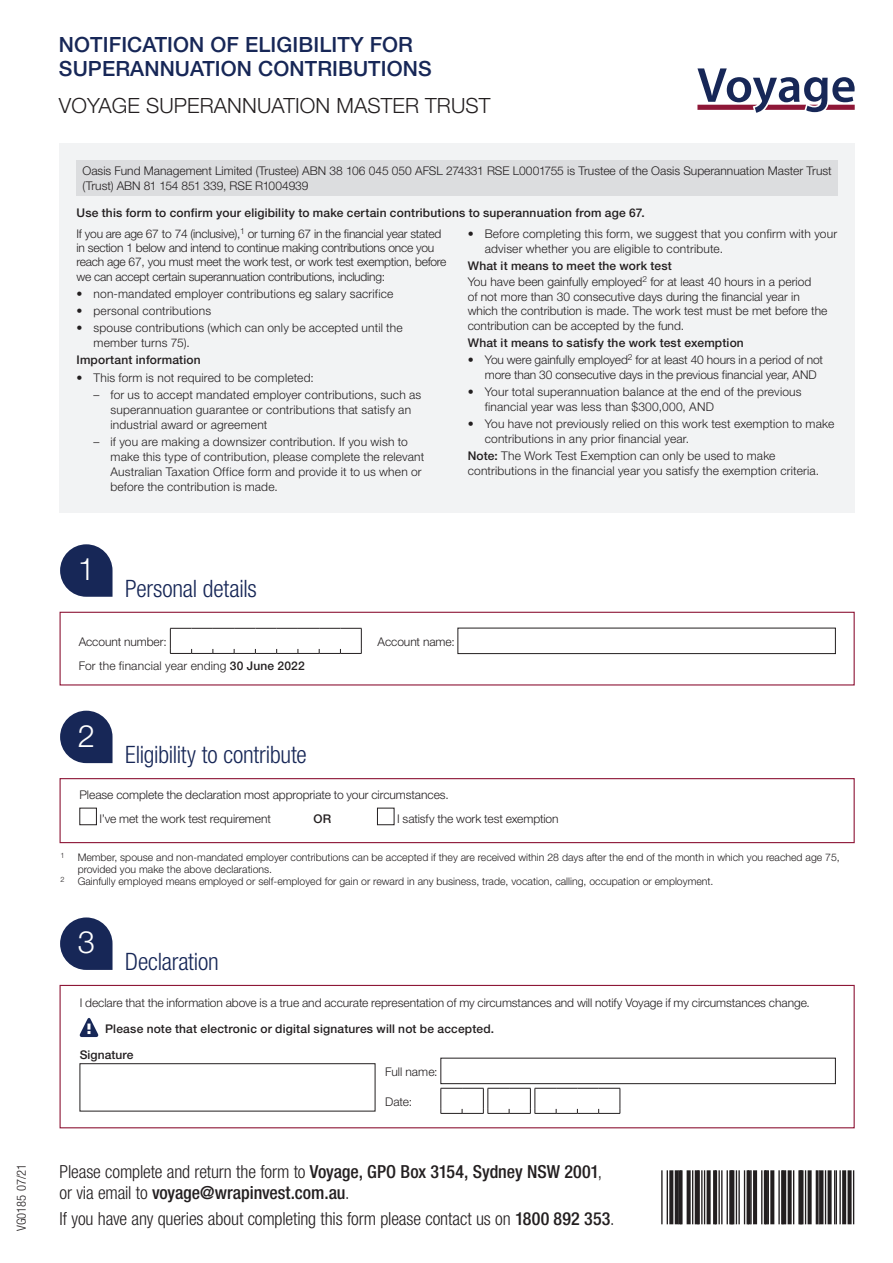
<style>
.page{position:relative;width:893px;height:1263px;background:#fff}
.page>*{position:absolute;margin:0;border:0;box-sizing:border-box;transform-origin:0 0}
.t1{font:300 30.9px "Helvetica Neue LT Std";color:#fff}
.t2{font:300 condensed 24px "Helvetica Neue LT Std";letter-spacing:-.01em;color:#172757}
.t3{font:500 21px/24px "Helvetica Neue LT Std";letter-spacing:.005em;color:#172757}
.t4{font:300 21px "Helvetica Neue LT Std";letter-spacing:.005em;color:#231f20}
.t5{font:500 condensed 18px/21px "Helvetica Neue LT Std";letter-spacing:-.005em;color:#231f20}
.t6{font:300 condensed 18px "Helvetica Neue LT Std";letter-spacing:-.01em;color:#231f20}
.t7{font:300 condensed 12.6px "Helvetica Neue LT Std";color:#231f20}
.t8{font:300 12px/15px "Helvetica Neue LT Std";color:#231f20}
.t9{font:300 12px/14.4px "Helvetica Neue LT Std";letter-spacing:-.02em;color:#231f20}
.t10{font:500 12px/25.8px "Helvetica Neue LT Std";letter-spacing:.015em;color:#231f20}
.t11{font:300 10.5px "Helvetica Neue LT Std";color:#231f20}
.s1{font-weight:500}
.s2{font-weight:300}
</style>
<div class="page">
<div style="left:60px;top:143px;width:795px;height:369px;background:#f2f3f4"></div>
<div style="left:77px;top:160px;width:761px;height:36px;background:#dcdddf"></div>
<div style="left:60px;top:612px;width:795px;height:73px;border:1px solid #8e1737"></div>
<div style="left:60px;top:778px;width:795px;height:65px;border:1px solid #8e1737"></div>
<div style="left:60px;top:985px;width:795px;height:143px;border:1px solid #8e1737"></div>
<svg style="left:170px;top:628px;width:192px;height:26px"></svg>
<div style="left:458px;top:628px;width:378px;height:26px;border:1px solid #231f20"></div>
<svg style="left:60px;top:544px;width:53px;height:53px"></svg>
<svg style="left:60px;top:711px;width:53px;height:52px;background:#3d4a72"></svg>
<svg style="left:60px;top:917px;width:53px;height:53px"></svg>
<div style="left:80px;top:808px;width:17px;height:17px;border:1px solid #231f20"></div>
<div style="left:377px;top:808px;width:17px;height:17px;border:1px solid #231f20"></div>
<svg style="left:79px;top:1018px;width:20px;height:19px"></svg>
<div style="left:80px;top:1063px;width:295px;height:48px;border:1px solid #231f20"></div>
<div style="left:441px;top:1058px;width:395px;height:26px;border:1px solid #231f20"></div>
<svg style="left:441px;top:1088px;width:180px;height:26px"></svg>
<svg style="left:697px;top:68px;width:158px;height:45px"></svg>
<p class="t7" style="left:14px;top:1231px;width:69px;rotate:-90deg">VG0185 07/21</p>
<h3 class="t3" style="left:59px;top:32px;width:374px">NOTIFICATION OF ELIGIBILITY FOR<br>SUPERANNUATION CONTRIBUTIONS</h3>
<h3 class="t4" style="left:59px;top:92px;width:433px">VOYAGE SUPERANNUATION MASTER TRUST</h3>
<p class="t8" style="left:83px;top:163px;width:751px">Oasis Fund Management Limited (Trustee) ABN 38 106 045 050 AFSL 274331 RSE L0001755 is Trustee of the Oasis Superannuation Master Trust (Trust) ABN 81 154 851 339, RSE R1004939</p>
<p class="t10" style="left:77px;top:200px;width:570px">Use this form to confirm your eligibility to make certain contributions to superannuation from age 67.</p>
<p class="t9" style="left:77px;top:226px;width:371px">If you are age 67 to 74 (inclusive),<sup>1</sup> or turning 67 in the financial year stated in section 1 below and intend to continue making contributions once you reach age 67, you must meet the work test, or work test exemption, before we can accept certain superannuation contributions, including:</p>
<p class="t8" style="left:77px;top:286px;width:318px">• non-mandated employer contributions eg salary sacrifice</p>
<p class="t8" style="left:77px;top:303px;width:136px">• personal contributions</p>
<p class="t8" style="left:94px;top:320px;width:311px;text-indent:-17px">• spouse contributions (which can only be accepted until the member turns 75).</p>
<p class="t10" style="left:77px;top:347px;width:126px">Important information</p>
<p class="t8" style="left:77px;top:369px;width:239px">• This form is not required to be completed:</p>
<p class="t8" style="left:111px;top:387px;width:312px;text-indent:-17px">– for us to accept mandated employer contributions, such as superannuation guarantee or contributions that satisfy an industrial award or agreement</p>
<p class="t8" style="left:111px;top:434px;width:315px;text-indent:-17px">– if you are making a downsizer contribution. If you wish to make this type of contribution, please complete the relevant Australian Taxation Office form and provide it to us when or before the contribution is made.</p>
<p class="t8" style="left:485px;top:226px;width:354px;text-indent:-17px">• Before completing this form, we suggest that you confirm with your adviser whether you are eligible to contribute.</p>
<p class="t8" style="left:468px;top:257px;width:345px;line-height:16.5px"><span class="s1">What it means to meet the work test<br></span>You have been gainfully employed<sup>2</sup> for at least 40 hours in a period</p>
<p class="t8" style="left:468px;top:289px;width:361px;line-height:14.4px">of not more than 30 consecutive days during the financial year in which the contribution is made. The work test must be met before the contribution can be accepted by the fund.</p>
<p class="t10" style="left:468px;top:329px;width:278px">What it means to satisfy the work test exemption</p>
<p class="t8" style="left:485px;top:352px;width:340px;text-indent:-17px">• You were gainfully employed<sup>2</sup> for at least 40 hours in a period of not more than 30 consecutive days in the previous financial year, AND</p>
<p class="t8" style="left:485px;top:384px;width:318px;text-indent:-17px">• Your total superannuation balance at the end of the previous financial year was less than $300,000, AND</p>
<p class="t8" style="left:485px;top:416px;width:351px;text-indent:-17px">• You have not previously relied on this work test exemption to make contributions in any prior financial year.</p>
<p class="t8" style="left:468px;top:448px;width:353px"><span class="s1">Note:</span> The Work Test Exemption can only be used to make contributions in the financial year you satisfy the exemption criteria.</p>
<h1 class="t1" style="left:78px;top:550px;width:19px">1</h1>
<h2 class="t2" style="left:125px;top:574px;width:133px">Personal details</h2>
<p class="t8" style="left:79px;top:634px;width:90px">Account number:</p>
<p class="t8" style="left:378px;top:634px;width:79px">Account name:</p>
<p class="t8" style="left:79px;top:658px;width:228px">For the financial year ending <span class="s1">30 June 2022</span></p>
<h1 class="t1" style="left:78px;top:717px;width:19px">2</h1>
<h2 class="t2" style="left:125px;top:741px;width:183px">Eligibility to contribute</h2>
<p class="t8" style="left:99px;top:783px;width:351px;line-height:23.5px;text-indent:-20px">Please complete the declaration most appropriate to your circumstances.<br>I’ve met the work test requirement</p>
<p class="t10" style="left:313px;top:805px;width:19px">OR</p>
<p class="t8" style="left:397px;top:811px;width:163px">I satisfy the work test exemption</p>
<p class="t11" style="left:61px;top:851px;width:781px"><sup>1</sup> Member, spouse and non-mandated employer contributions can be accepted if they are received within 28 days after the end of the month in which you reached age 75,</p>
<p class="t11" style="left:78px;top:863px;width:196px">provided you make the above declarations.</p>
<p class="t11" style="left:61px;top:875px;width:654px"><sup>2</sup> Gainfully employed means employed or self-employed for gain or reward in any business, trade, vocation, calling, occupation or employment.</p>
<h1 class="t1" style="left:78px;top:923px;width:19px">3</h1>
<h2 class="t2" style="left:125px;top:948px;width:95px">Declaration</h2>
<p class="t8" style="left:80px;top:995px;width:732px">I declare that the information above is a true and accurate representation of my circumstances and will notify Voyage if my circumstances change.</p>
<p class="t10" style="left:80px;top:1016px;width:416px;text-indent:26px">Please note that electronic or digital signatures will not be accepted.<br>Signature</p>
<p class="t8" style="left:385px;top:1064px;width:54px">Full name:</p>
<p class="t8" style="left:385px;top:1094px;width:29px">Date:</p>
<h3 class="t5" style="left:60px;top:1161px;width:544px"><span class="s2">Please complete and return the form to</span> Voyage, GPO Box 3154, Sydney NSW 2001<span class="s2">, or via email to</span> voyage@wrapinvest.com.au<span class="s2">.</span></h3>
<h3 class="t6" style="left:60px;top:1208px;width:556px">If you have any queries about completing this form please contact us on <span class="s1">1800 892 353</span>.</h3>
</div>
